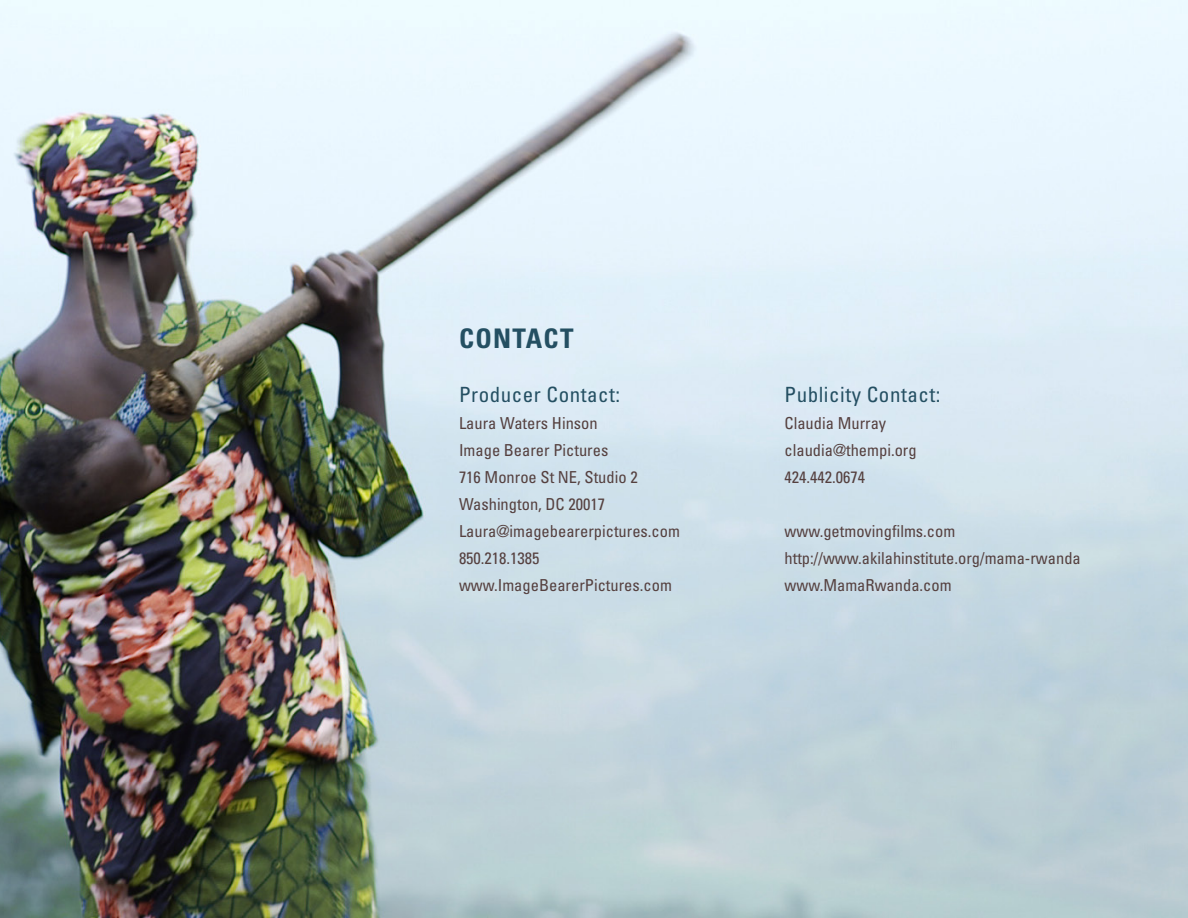
<style>
.page{position:relative;width:1188px;height:918px;background:#fff}
.page>*{position:absolute;margin:0;border:0;box-sizing:border-box;transform-origin:0 0}
.t1{font:700 condensed 27px "Univers";letter-spacing:.05em;color:#244f62}
.t2{font:condensed 21px "Univers";letter-spacing:.025em;color:#244f62}
.t3{font:condensed 16.5px "Univers";color:#55403f}
</style>
<div class="page">
<img style="left:0;top:0;width:1188px;height:918px">
<p class="t1" style="left:459px;top:322px;width:116px">CONTACT</p>
<p class="t2" style="left:459px;top:381px;width:163px">Producer Contact:</p>
<p class="t3" style="left:459px;top:413px;width:140px">Laura Waters Hinson</p>
<p class="t3" style="left:459px;top:440px;width:151px">Image Bearer Pictures</p>
<p class="t3" style="left:459px;top:467px;width:180px">716 Monroe St NE, Studio 2</p>
<p class="t3" style="left:459px;top:494px;width:148px">Washington, DC 20017</p>
<p class="t3" style="left:459px;top:521px;width:223px">Laura@imagebearerpictures.com</p>
<p class="t3" style="left:459px;top:548px;width:82px">850.218.1385</p>
<p class="t3" style="left:459px;top:575px;width:214px">www.ImageBearerPictures.com</p>
<p class="t2" style="left:785px;top:381px;width:157px">Publicity Contact:</p>
<p class="t3" style="left:785px;top:413px;width:103px">Claudia Murray</p>
<p class="t3" style="left:785px;top:440px;width:134px">claudia@thempi.org</p>
<p class="t3" style="left:785px;top:467px;width:82px">424.442.0674</p>
<p class="t3" style="left:785px;top:521px;width:172px">www.getmovingfilms.com</p>
<p class="t3" style="left:785px;top:548px;width:298px">http://www.akilahinstitute.org/mama-rwanda</p>
<p class="t3" style="left:785px;top:575px;width:169px">www.MamaRwanda.com</p>
</div>
